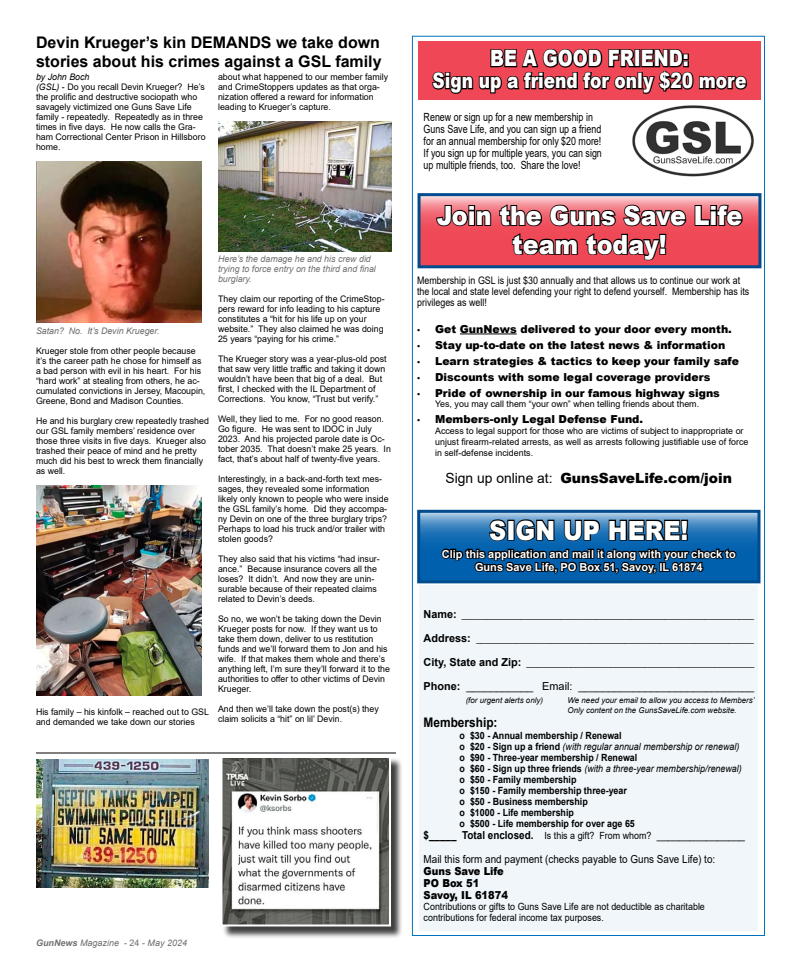
<style>
.page{position:relative;width:801px;height:972px;background:#fff}
.page>*{position:absolute;margin:0;border:0;box-sizing:border-box;transform-origin:0 0}
.t1{font:900 26.4px/28.8px "Arial";color:#fff;text-align:center;scale:.9 1}
.t2{font:900 22.5px "Arial";color:#fff;scale:.8 1}
.t3{font:900 21.2px "Arial";color:#fff;scale:.8 1}
.t4{font:700 16px/19.2px "Arial";color:#000}
.t5{font:900 14px "Arial";color:#000}
.t6{font:700 13.2px "Arial";color:#000;scale:.9 1}
.t7{font:11.2px/12px "Arial";color:#000;scale:.79 1}
.t8{font:900 11px "Arial";color:#000}
.t9{font:700 11px/13.2px "Arial";color:#fff;text-align:center}
.t10{font:11px "Arial";color:#000;scale:.9 1}
.t11{font:11px "Arial";color:#000}
.t12{font:900 11px/12px "Arial";color:#000;scale:.9 1}
.t13{font:10.4px/10.8px "Arial";color:#000;scale:.86 1}
.t14{font:700 9.9px/11px "Arial";color:#000;scale:.9 1}
.t15{font:9.9px/10.8px "Arial";color:#000;scale:.9 1}
.t16{font:9px/10px "Arial";color:#000}
.t17{font:italic 9px/10px "Arial";color:#6d6f71}
.t18{font:italic 9px "Arial";color:#696a6c}
.t19{font:italic 8px/9.6px "Arial";color:#000}
.s1{font-style:italic}
.s2{font-weight:700}
.s3{font-style:normal}
.s4{font-family:"Myriad Pro";font-weight:400}
.s5{font-weight:400}
.s6{font-weight:700;font-size:11px}
.s7{font-weight:400;font-style:italic}
.s8{font-size:11px}
</style>
<div class="page">
<div style="left:418px;top:42px;width:343px;height:58px;background:#ef4755"></div>
<svg style="left:432px;top:48px;width:316px;height:46px"></svg>
<hr style="left:460px;top:334px;width:57px;height:1px;background:#000">
<svg style="left:422px;top:197px;width:335px;height:67px;background:#f16672"></svg>
<svg style="left:435px;top:204px;width:57px;height:24px"></svg>
<svg style="left:694px;top:204px;width:50px;height:24px"></svg>
<svg style="left:498px;top:203px;width:190px;height:58px;background:#aa3d46"></svg>
<div style="left:418px;top:193px;width:343px;height:75px;border:3px solid #004b8d"></div>
<svg style="left:419px;top:509px;width:340px;height:70px;background:#3d86c0"></svg>
<svg style="left:440px;top:518px;width:298px;height:57px;background:#104977"></svg>
<div style="left:417px;top:510px;width:343px;height:73px;border:3px solid #004b8d"></div>
<div style="left:419px;top:585px;width:338px;height:346px;background:#f0f6fa"></div>
<img style="left:632px;top:105px;width:122px;height:72px">
<div style="left:222px;top:758px;width:186px;height:185px;background:#000;opacity:.75"></div>
<img style="left:223px;top:759px;width:165px;height:164px">
<div style="left:220px;top:756px;width:171px;height:170px;border:2px solid #fff"></div>
<img style="left:36px;top:759px;width:172px;height:129px">
<img style="left:36px;top:162px;width:166px;height:161px">
<img style="left:36px;top:485px;width:166px;height:210px">
<img style="left:218px;top:122px;width:173px;height:130px">
<hr style="left:36px;top:753px;width:360px;height:1px;background:#000">
<h3 class="t4" style="left:36px;top:33px;width:347px">Devin Krueger’s kin DEMANDS we take down stories about his crimes against a GSL family</h3>
<p class="t16" style="left:36px;top:72px;width:171px"><span class="s1">by John Boch<br>(GSL)</span> - Do you recall Devin Krueger? He’s the prolific and destructive sociopath who savagely victimized one Guns Save Life family - repeatedly. Repeatedly as in three times in five days. He now calls the Gra&shy;ham Correctional Center Prison in Hillsboro home.</p>
<p class="t16" style="left:218px;top:72px;width:172px">about what happened to our member family and CrimeStoppers updates as that orga&shy;nization offered a reward for information leading to Krueger’s capture.</p>
<p class="t18" style="left:36px;top:325px;width:125px">Satan? No. It’s Devin Krueger.</p>
<p class="t16" style="left:36px;top:345px;width:171px">Krueger stole from other people because it’s the career path he chose for himself as a bad person with evil in his heart. For his “hard work” at stealing from others, he ac&shy;cumulated convictions in Jersey, Macoupin, Greene, Bond and Madison Counties.</p>
<p class="t16" style="left:36px;top:415px;width:175px">He and his burglary crew repeatedly trashed our GSL family members’ residence over those three visits in five days. Krueger also trashed their peace of mind and he pretty much did his best to wreck them financially as well.</p>
<p class="t16" style="left:36px;top:707px;width:175px">His family – his kinfolk – reached out to GSL and demanded we take down our stories</p>
<p class="t17" style="left:218px;top:254px;width:159px">Here’s the damage he and his crew did trying to force entry on the third and final burglary.</p>
<p class="t16" style="left:218px;top:294px;width:168px">They claim our reporting of the CrimeStop&shy;pers reward for info leading to his capture constitutes a “hit for his life up on your website.” They also claimed he was doing 25 years “paying for his crime.”</p>
<p class="t16" style="left:218px;top:354px;width:170px">The Krueger story was a year-plus-old post that saw very little traffic and taking it down wouldn’t have been that big of a deal. But first, I checked with the IL Department of Corrections. You know, “Trust but verify.”</p>
<p class="t16" style="left:218px;top:414px;width:174px">Well, they lied to me. For no good reason.<br>Go figure. He was sent to IDOC in July 2023. And his projected parole date is Oc&shy;tober 2035. That doesn’t make 25 years. In fact, that’s about half of twenty-five years.</p>
<p class="t16" style="left:218px;top:474px;width:172px">Interestingly, in a back-and-forth text mes&shy;sages, they revealed some information likely only known to people who were inside the GSL family’s home. Did they accompa&shy;ny Devin on one of the three burglary trips?<br>Perhaps to load his truck and/or trailer with stolen goods?</p>
<p class="t16" style="left:218px;top:554px;width:163px">They also said that his victims “had insur&shy;ance.” Because insurance covers all the loses? It didn’t. And now they are unin&shy;surable because of their repeated claims related to Devin’s deeds.</p>
<p class="t16" style="left:218px;top:614px;width:174px">So no, we won’t be taking down the Devin Krueger posts for now. If they want us to take them down, deliver to us restitution funds and we’ll forward them to Jon and his wife. If that makes them whole and there’s anything left, I’m sure they’ll forward it to the authorities to offer to other victims of Devin Krueger.</p>
<p class="t16" style="left:218px;top:704px;width:162px">And then we’ll take down the post(s) they claim solicits a “hit” on lil’ Devin.</p>
<p class="t17" style="left:36px;top:938px;width:153px"><span class="s2">GunNews</span> Magazine <span class="s3">- 24 -</span> May 2024</p>
<h2 class="t2" style="left:490px;top:42px;width:250px">BE A GOOD FRIEND:</h2>
<h3 class="t3" style="left:433px;top:65px;width:394px">Sign up a friend for only $20 more</h3>
<p class="t7" style="left:424px;top:111px;width:227px">Renew or sign up for a new membership in Guns Save Life, and you can sign up a friend for an annual membership for only $20 more!<br>If you sign up for multiple years, you can sign up multiple friends, too. Share the love!</p>
<h1 class="t1" style="left:437px;top:200px;width:341px">Join the Guns Save Life team today!</h1>
<p class="t13" style="left:417px;top:275px;width:388px">Membership in GSL is just $30 annually and that allows us to continue our work at the local and state level defending your right to defend yourself. Membership has its privileges as well!</p>
<p class="t8" style="left:417px;top:321px;width:316px"><span class="s4">•</span> Get GunNews delivered to your door every month.</p>
<p class="t8" style="left:417px;top:337px;width:310px"><span class="s4">•</span> Stay up-to-date on the latest news &amp; information</p>
<p class="t8" style="left:417px;top:353px;width:323px"><span class="s4">•</span> Learn strategies &amp; tactics to keep your family safe</p>
<p class="t8" style="left:417px;top:369px;width:295px"><span class="s4">•</span> Discounts with some legal coverage providers</p>
<p class="t8" style="left:417px;top:385px;width:304px"><span class="s4">•</span> Pride of ownership in our famous highway signs</p>
<p class="t16" style="left:435px;top:399px;width:266px">Yes, you may call them “your own” when telling friends about them.</p>
<p class="t8" style="left:417px;top:411px;width:228px"><span class="s4">•</span> Members-only Legal Defense Fund.</p>
<p class="t16" style="left:435px;top:426px;width:315px;line-height:10.8px">Access to legal support for those who are victims of subject to inappropriate or unjust firearm-related arrests, as well as arrests following justifiable use of force in self-defense incidents.</p>
<h3 class="t5" style="left:446px;top:468px;width:288px"><span class="s5">Sign up online at:</span> GunsSaveLife.com/join</h3>
<h1 class="t1" style="left:489px;top:515px;width:223px">SIGN UP HERE!</h1>
<p class="t9" style="left:442px;top:547px;width:295px">Clip this application and mail it along with your check to<br>Guns Save Life, PO Box 51, Savoy, IL 61874</p>
<p class="t16" style="left:424px;top:610px;width:332px"><span class="s6">Name:</span> ___________________________________________________________</p>
<p class="t16" style="left:424px;top:634px;width:332px"><span class="s6">Address:</span> ________________________________________________________</p>
<p class="t16" style="left:424px;top:658px;width:332px"><span class="s6">City, State and Zip:</span> ______________________________________________</p>
<p class="t11" style="left:424px;top:679px;width:332px"><span class="s2">Phone:</span> ___________ Email: _____________________________</p>
<p class="t19" style="left:466px;top:696px;width:79px">(for urgent alerts only)</p>
<p class="t19" style="left:568px;top:696px;width:188px">We need your email to allow you access to Members’<br>Only content on the GunsSaveLife.com website.</p>
<h3 class="t6" style="left:424px;top:714px;width:84px">Membership:</h3>
<p class="t14" style="left:460px;top:731px;width:315px">o $30 - Annual membership / Renewal<br>o $20 - Sign up a friend <span class="s7">(with regular annual membership or renewal) </span>o $90 - Three-year membership / Renewal<br>o $60 - Sign up three friends <span class="s7">(with a three-year membership/renewal) </span>o $50 - Family membership<br>o $150 - Family membership three-year<br>o $50 - Business membership<br>o $1000 - Life membership<br>o $500 - Life membership for over age 65</p>
<p class="t15" style="left:424px;top:831px;width:359px"><span class="s6">$_____ Total enclosed.</span> Is this a gift? From whom? <span class="s8">________________</span></p>
<p class="t10" style="left:424px;top:852px;width:326px">Mail this form and payment (checks payable to Guns Save Life) to:</p>
<p class="t12" style="left:424px;top:865px;width:95px">Guns Save Life<br>PO Box 51<br>Savoy, IL 61874</p>
<p class="t15" style="left:424px;top:901px;width:314px">Contributions or gifts to Guns Save Life are not deductible as charitable contributions for federal income tax purposes.</p>
</div>
